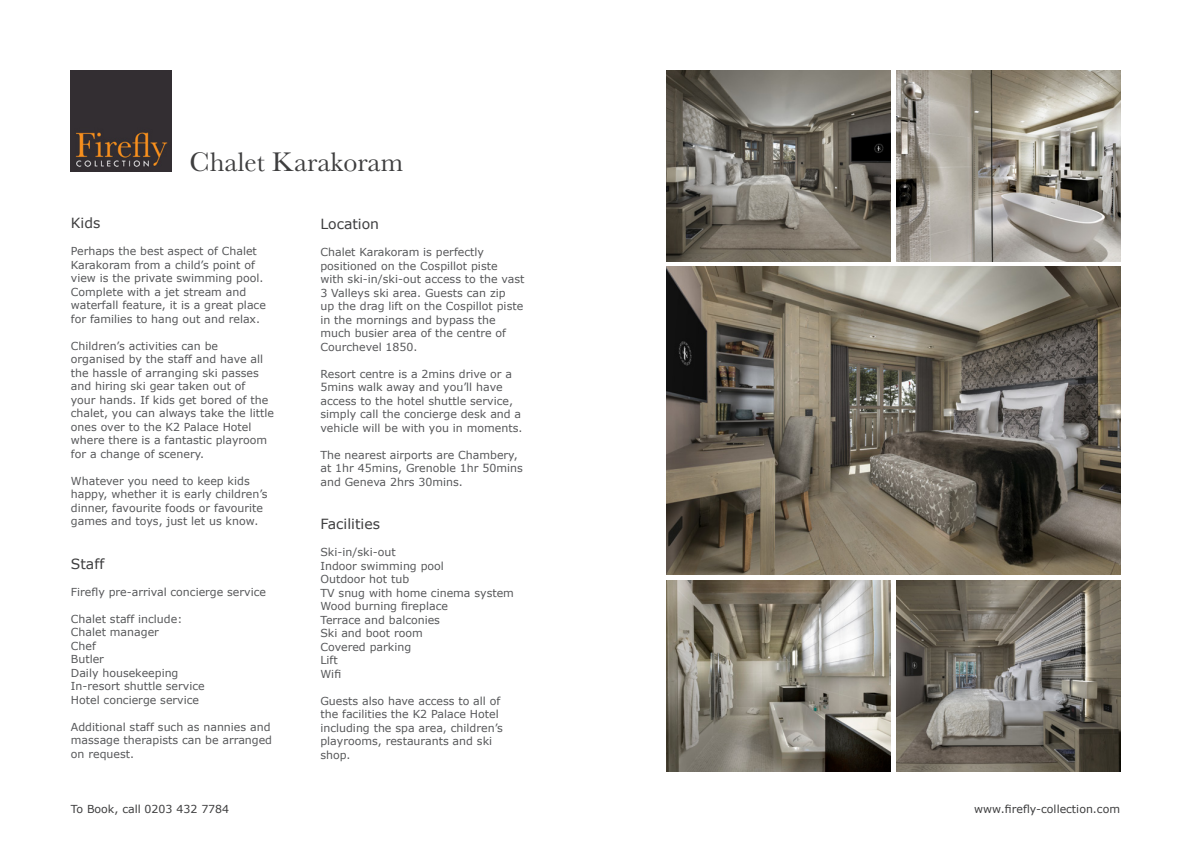
<style>
.page{position:relative;width:1191px;height:842px;background:#fff}
.page>*{position:absolute;margin:0;border:0;box-sizing:border-box;transform-origin:0 0}
.t1{font:28px "Baskerville";color:#3e3e3f}
.t2{font:14px "Verdana";color:#3e3e3f}
.t3{font:11px/13.5px "Verdana";color:#57585a}
.t4{font:11px "Verdana";color:#3e3e3f}
</style>
<div class="page">
<img style="left:71px;top:71px;width:101px;height:101px">
<img style="left:666px;top:267px;width:454px;height:307px">
<img style="left:896px;top:581px;width:224px;height:190px">
<img style="left:666px;top:581px;width:224px;height:190px">
<img style="left:666px;top:71px;width:224px;height:190px">
<img style="left:896px;top:71px;width:224px;height:190px">
<p class="t1" style="left:190px;top:145px;width:215px">Chalet Karakoram</p>
<p class="t2" style="left:71px;top:214px;width:31px">Kids</p>
<p class="t3" style="left:71px;top:244px;width:196px">Perhaps the best aspect of Chalet Karakoram from a child’s point of view is the private swimming pool.<br>Complete with a jet stream and waterfall feature, it is a great place for families to hang out and relax.</p>
<p class="t3" style="left:71px;top:339px;width:205px">Children’s activities can be organised by the staff and have all the hassle of arranging ski passes and hiring ski gear taken out of<br>your hands. If kids get bored of the chalet, you can always take the little ones over to the K2 Palace Hotel where there is a fantastic playroom for a change of scenery.</p>
<p class="t3" style="left:71px;top:474px;width:198px">Whatever you need to keep kids happy, whether it is early children’s dinner, favourite foods or favourite games and toys, just let us know.</p>
<p class="t2" style="left:71px;top:555px;width:35px">Staff</p>
<p class="t3" style="left:71px;top:585px;width:197px">Firefly pre-arrival concierge service</p>
<p class="t3" style="left:71px;top:612px;width:113px">Chalet staff include:</p>
<p class="t3" style="left:71px;top:626px;width:90px">Chalet manager</p>
<p class="t3" style="left:71px;top:639px;width:27px">Chef</p>
<p class="t3" style="left:71px;top:653px;width:35px">Butler</p>
<p class="t3" style="left:71px;top:666px;width:109px">Daily housekeeping</p>
<p class="t3" style="left:71px;top:680px;width:135px">In-resort shuttle service</p>
<p class="t3" style="left:71px;top:693px;width:130px">Hotel concierge service</p>
<p class="t3" style="left:71px;top:720px;width:203px">Additional staff such as nannies and massage therapists can be arranged on request.</p>
<p class="t4" style="left:71px;top:802px;width:160px">To Book, call 0203 432 7784</p>
<p class="t2" style="left:320px;top:215px;width:60px">Location</p>
<p class="t3" style="left:320px;top:245px;width:206px">Chalet Karakoram is perfectly positioned on the Cospillot piste<br>with ski-in/ski-out access to the vast<br>3 Valleys ski area. Guests can zip<br>up the drag lift on the Cospillot piste in the mornings and bypass the much busier area of the centre of<br>Courchevel 1850.</p>
<p class="t3" style="left:320px;top:367px;width:203px">Resort centre is a 2mins drive or a 5mins walk away and you’ll have access to the hotel shuttle service, simply call the concierge desk and a vehicle will be with you in moments.</p>
<p class="t3" style="left:320px;top:448px;width:204px">The nearest airports are Chambery, at 1hr 45mins, Grenoble 1hr 50mins and Geneva 2hrs 30mins.</p>
<p class="t2" style="left:320px;top:515px;width:61px">Facilities</p>
<p class="t3" style="left:320px;top:546px;width:77px">Ski-in/ski-out</p>
<p class="t3" style="left:320px;top:559px;width:125px">Indoor swimming pool</p>
<p class="t3" style="left:320px;top:573px;width:90px">Outdoor hot tub</p>
<p class="t3" style="left:320px;top:586px;width:195px">TV snug with home cinema system</p>
<p class="t3" style="left:320px;top:600px;width:129px">Wood burning fireplace</p>
<p class="t3" style="left:320px;top:613px;width:121px">Terrace and balconies</p>
<p class="t3" style="left:320px;top:627px;width:104px">Ski and boot room</p>
<p class="t3" style="left:320px;top:640px;width:92px">Covered parking</p>
<p class="t3" style="left:320px;top:654px;width:19px">Lift</p>
<p class="t3" style="left:320px;top:667px;width:22px">Wifi</p>
<p class="t3" style="left:320px;top:694px;width:184px">Guests also have access to all of the facilities the K2 Palace Hotel including the spa area, children’s playrooms, restaurants and ski shop.</p>
<p class="t4" style="left:974px;top:802px;width:147px">www.firefly-collection.com</p>
</div>
